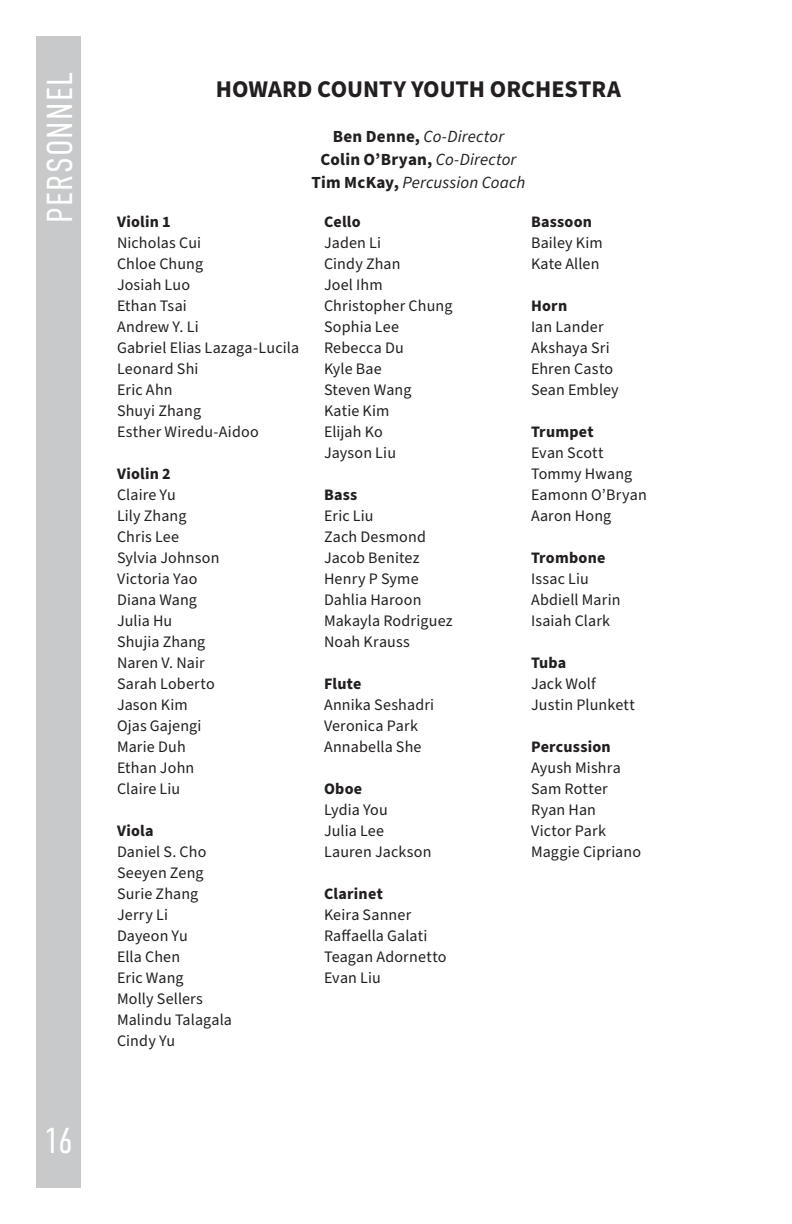
<style>
.page{position:relative;width:792px;height:1224px;background:#fff}
.page>*{position:absolute;margin:0;border:0;box-sizing:border-box;transform-origin:0 0}
.Headings{font:300 36px "DIN Condensed";letter-spacing:.04em;color:#fff}
.Page_headers_WHITE_text{font:700 24px "Source Sans Pro";color:#231f20}
.t1{font:italic 17px "Source Sans Pro";letter-spacing:.005em;color:#231f20}
.t2{font:700 17px "Source Sans Pro";letter-spacing:.01em;color:#231f20}
.t3{font:16px "Source Sans Pro";letter-spacing:.01em;color:#231f20}
.t4{font:700 16px "Source Sans Pro";letter-spacing:.015em;color:#231f20}
.s1{font-weight:700;font-style:normal}
.s2{font-weight:400;font-style:italic}
</style>
<div class="page">
<div style="left:36px;top:36px;width:45px;height:1152px;background:#c7c9cb"></div>
<p class="Headings" style="left:40px;top:223px;width:153px;rotate:-90deg">PERSONNEL</p>
<p class="Page_headers_WHITE_text" style="left:216px;top:72px;width:407px">HOWARD COUNTY YOUTH ORCHESTRA</p>
<p class="t1" style="left:333px;top:125px;width:173px"><span class="s1">Ben Denne,</span> Co-Director</p>
<p class="t2" style="left:321px;top:147px;width:197px">Colin O’Bryan, <span class="s2">Co-Director</span></p>
<p class="t1" style="left:312px;top:171px;width:215px"><span class="s1">Tim McKay,</span> Percussion Coach</p>
<p class="t4" style="left:117px;top:211px;width:55px">Violin 1</p>
<p class="t3" style="left:117px;top:232px;width:86px">Nicholas Cui</p>
<p class="t3" style="left:117px;top:253px;width:88px">Chloe Chung</p>
<p class="t3" style="left:117px;top:274px;width:75px">Josiah Luo</p>
<p class="t3" style="left:117px;top:295px;width:71px">Ethan Tsai</p>
<p class="t3" style="left:117px;top:316px;width:83px">Andrew Y. Li</p>
<p class="t3" style="left:117px;top:337px;width:184px">Gabriel Elias Lazaga-Lucila</p>
<p class="t3" style="left:117px;top:358px;width:83px">Leonard Shi</p>
<p class="t3" style="left:117px;top:379px;width:57px">Eric Ahn</p>
<p class="t3" style="left:117px;top:400px;width:86px">Shuyi Zhang</p>
<p class="t3" style="left:117px;top:421px;width:143px">Esther Wiredu-Aidoo</p>
<p class="t4" style="left:117px;top:463px;width:55px">Violin 2</p>
<p class="t3" style="left:117px;top:484px;width:60px">Claire Yu</p>
<p class="t3" style="left:117px;top:505px;width:71px">Lily Zhang</p>
<p class="t3" style="left:117px;top:526px;width:64px">Chris Lee</p>
<p class="t3" style="left:117px;top:547px;width:104px">Sylvia Johnson</p>
<p class="t3" style="left:117px;top:568px;width:82px">Victoria Yao</p>
<p class="t3" style="left:117px;top:589px;width:82px">Diana Wang</p>
<p class="t3" style="left:117px;top:610px;width:57px">Julia Hu</p>
<p class="t3" style="left:117px;top:631px;width:90px">Shujia Zhang</p>
<p class="t3" style="left:117px;top:652px;width:89px">Naren V. Nair</p>
<p class="t3" style="left:117px;top:673px;width:99px">Sarah Loberto</p>
<p class="t3" style="left:117px;top:694px;width:72px">Jason Kim</p>
<p class="t3" style="left:117px;top:715px;width:86px">Ojas Gajengi</p>
<p class="t3" style="left:117px;top:736px;width:70px">Marie Duh</p>
<p class="t3" style="left:117px;top:757px;width:79px">Ethan John</p>
<p class="t3" style="left:117px;top:778px;width:65px">Claire Liu</p>
<p class="t4" style="left:117px;top:820px;width:38px">Viola</p>
<p class="t3" style="left:117px;top:841px;width:91px">Daniel S. Cho</p>
<p class="t3" style="left:117px;top:862px;width:88px">Seeyen Zeng</p>
<p class="t3" style="left:117px;top:883px;width:83px">Surie Zhang</p>
<p class="t3" style="left:117px;top:904px;width:52px">Jerry Li</p>
<p class="t3" style="left:117px;top:925px;width:72px">Dayeon Yu</p>
<p class="t3" style="left:117px;top:946px;width:65px">Ella Chen</p>
<p class="t3" style="left:117px;top:967px;width:68px">Eric Wang</p>
<p class="t3" style="left:117px;top:988px;width:87px">Molly Sellers</p>
<p class="t3" style="left:117px;top:1009px;width:117px">Malindu Talagala</p>
<p class="t3" style="left:117px;top:1030px;width:60px">Cindy Yu</p>
<p class="t4" style="left:324px;top:211px;width:38px">Cello</p>
<p class="t3" style="left:324px;top:232px;width:59px">Jaden Li</p>
<p class="t3" style="left:324px;top:253px;width:78px">Cindy Zhan</p>
<p class="t3" style="left:324px;top:274px;width:60px">Joel Ihm</p>
<p class="t3" style="left:324px;top:295px;width:130px">Christopher Chung</p>
<p class="t3" style="left:324px;top:316px;width:77px">Sophia Lee</p>
<p class="t3" style="left:324px;top:337px;width:81px">Rebecca Du</p>
<p class="t3" style="left:324px;top:358px;width:59px">Kyle Bae</p>
<p class="t3" style="left:324px;top:379px;width:89px">Steven Wang</p>
<p class="t3" style="left:324px;top:400px;width:67px">Katie Kim</p>
<p class="t3" style="left:324px;top:421px;width:60px">Elijah Ko</p>
<p class="t3" style="left:324px;top:442px;width:74px">Jayson Liu</p>
<p class="t4" style="left:324px;top:484px;width:35px">Bass</p>
<p class="t3" style="left:324px;top:505px;width:51px">Eric Liu</p>
<p class="t3" style="left:324px;top:526px;width:104px">Zach Desmond</p>
<p class="t3" style="left:324px;top:547px;width:97px">Jacob Benitez</p>
<p class="t3" style="left:324px;top:568px;width:96px">Henry P Syme</p>
<p class="t3" style="left:324px;top:589px;width:99px">Dahlia Haroon</p>
<p class="t3" style="left:324px;top:610px;width:130px">Makayla Rodriguez</p>
<p class="t3" style="left:324px;top:631px;width:87px">Noah Krauss</p>
<p class="t4" style="left:324px;top:673px;width:39px">Flute</p>
<p class="t3" style="left:324px;top:694px;width:112px">Annika Seshadri</p>
<p class="t3" style="left:324px;top:715px;width:95px">Veronica Park</p>
<p class="t3" style="left:324px;top:736px;width:99px">Annabella She</p>
<p class="t4" style="left:324px;top:778px;width:40px">Oboe</p>
<p class="t3" style="left:324px;top:799px;width:65px">Lydia You</p>
<p class="t3" style="left:324px;top:820px;width:62px">Julia Lee</p>
<p class="t3" style="left:324px;top:841px;width:109px">Lauren Jackson</p>
<p class="t4" style="left:324px;top:883px;width:60px">Clarinet</p>
<p class="t3" style="left:324px;top:904px;width:89px">Keira Sanner</p>
<p class="t3" style="left:324px;top:925px;width:105px">Raffaella Galati</p>
<p class="t3" style="left:324px;top:946px;width:124px">Teagan Adornetto</p>
<p class="t3" style="left:324px;top:967px;width:58px">Evan Liu</p>
<p class="t4" style="left:531px;top:211px;width:63px">Bassoon</p>
<p class="t3" style="left:531px;top:232px;width:73px">Bailey Kim</p>
<p class="t3" style="left:531px;top:253px;width:70px">Kate Allen</p>
<p class="t4" style="left:531px;top:295px;width:38px">Horn</p>
<p class="t3" style="left:531px;top:316px;width:74px">Ian Lander</p>
<p class="t3" style="left:531px;top:337px;width:80px">Akshaya Sri</p>
<p class="t3" style="left:531px;top:358px;width:84px">Ehren Casto</p>
<p class="t3" style="left:531px;top:379px;width:89px">Sean Embley</p>
<p class="t4" style="left:531px;top:421px;width:64px">Trumpet</p>
<p class="t3" style="left:531px;top:442px;width:74px">Evan Scott</p>
<p class="t3" style="left:531px;top:463px;width:103px">Tommy Hwang</p>
<p class="t3" style="left:531px;top:484px;width:117px">Eamonn O’Bryan</p>
<p class="t3" style="left:531px;top:505px;width:82px">Aaron Hong</p>
<p class="t4" style="left:531px;top:547px;width:76px">Trombone</p>
<p class="t3" style="left:531px;top:568px;width:60px">Issac Liu</p>
<p class="t3" style="left:531px;top:589px;width:91px">Abdiell Marin</p>
<p class="t3" style="left:531px;top:610px;width:81px">Isaiah Clark</p>
<p class="t4" style="left:531px;top:652px;width:37px">Tuba</p>
<p class="t3" style="left:531px;top:673px;width:66px">Jack Wolf</p>
<p class="t3" style="left:531px;top:694px;width:105px">Justin Plunkett</p>
<p class="t4" style="left:531px;top:736px;width:81px">Percussion</p>
<p class="t3" style="left:531px;top:757px;width:91px">Ayush Mishra</p>
<p class="t3" style="left:531px;top:778px;width:78px">Sam Rotter</p>
<p class="t3" style="left:531px;top:799px;width:67px">Ryan Han</p>
<p class="t3" style="left:531px;top:820px;width:76px">Victor Park</p>
<p class="t3" style="left:531px;top:841px;width:112px">Maggie Cipriano</p>
<h1 class="Headings" style="left:44px;top:1121px;width:30px">16</h1>
</div>
